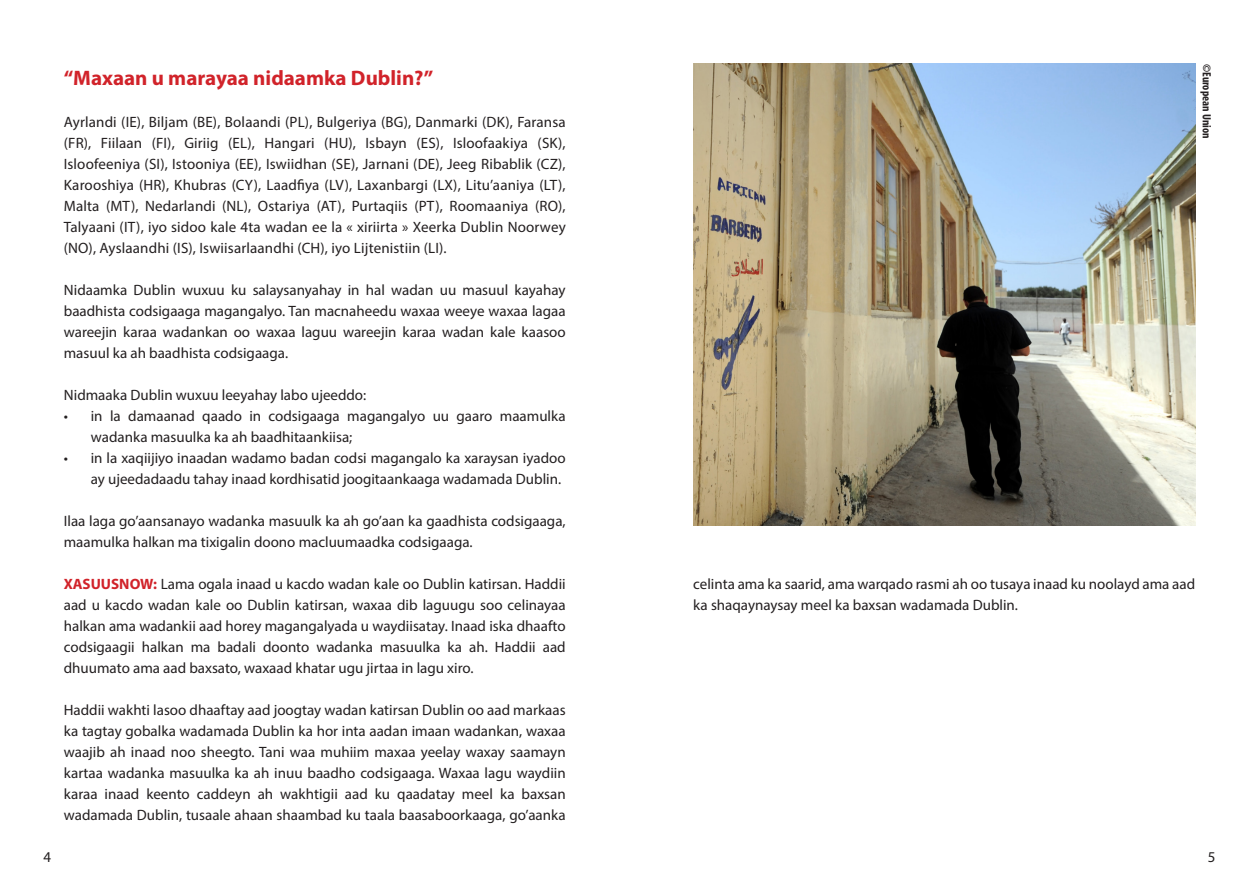
<style>
.page{position:relative;width:1259px;height:893px;background:#fff}
.page>*{position:absolute;margin:0;border:0;box-sizing:border-box;transform-origin:0 0}
.Default_question{font:700 21px "Myriad Pro";color:#d1232a}
.Default{font:15px/21px "Myriad Pro";color:#231f20;text-align:justify}
.Footnote_Text{font:700 condensed 12px "Myriad Pro";color:#231f20}
.s1{font-weight:700;color:#d1232a}
</style>
<div class="page">
<img style="left:693px;top:64px;width:502px;height:462px">
<p class="Default_question" style="left:64px;top:64px;width:371px">“Maxaan u marayaa nidaamka Dublin?”</p>
<p class="Default" style="left:64px;top:111px;width:503px">Ayrlandi (IE), Biljam (BE), Bolaandi (PL), Bulgeriya (BG), Danmarki (DK), Faransa (FR), Fiilaan (FI), Giriig (EL), Hangari (HU), Isbayn (ES), Isloofaakiya (SK), Isloofeeniya (SI), Istooniya (EE), Iswiidhan (SE), Jarnani (DE), Jeeg Ribablik (CZ), Karooshiya (HR), Khubras (CY), Laadfiya (LV), Laxanbargi (LX), Litu’aaniya (LT), Malta (MT), Nedarlandi (NL), Ostariya (AT), Purtaqiis (PT), Roomaaniya (RO), Talyaani (IT), iyo sidoo kale 4ta wadan ee la « xiriirta » Xeerka Dublin Noorwey (NO), Ayslaandhi (IS), Iswiisarlaandhi (CH), iyo Lijtenistiin (LI).</p>
<p class="Default" style="left:64px;top:279px;width:503px">Nidaamka Dublin wuxuu ku salaysanyahay in hal wadan uu masuul kayahay baadhista codsigaaga magangalyo. Tan macnaheedu waxaa weeye waxaa lagaa wareejin karaa wadankan oo waxaa laguu wareejin karaa wadan kale kaasoo masuul ka ah baadhista codsigaaga.</p>
<p class="Default" style="left:64px;top:384px;width:304px">Nidmaaka Dublin wuxuu leeyahay labo ujeeddo:</p>
<p class="Default" style="left:91px;top:405px;width:476px;text-indent:-27px">• in la damaanad qaado in codsigaaga magangalyo uu gaaro maamulka wadanka masuulka ka ah baadhitaankiisa;</p>
<p class="Default" style="left:64px;top:447px;width:503px;text-align:right">• in la xaqiijiyo inaadan wadamo badan codsi magangalo ka xaraysan iyadoo ay ujeedadaadu tahay inaad kordhisatid joogitaankaaga wadamada Dublin.</p>
<p class="Default" style="left:64px;top:510px;width:503px">Ilaa laga go’aansanayo wadanka masuulk ka ah go’aan ka gaadhista codsigaaga, maamulka halkan ma tixigalin doono macluumaadka codsigaaga.</p>
<p class="Default" style="left:64px;top:573px;width:503px"><span class="s1">XASUUSNOW:</span> Lama ogala inaad u kacdo wadan kale oo Dublin katirsan. Haddii aad u kacdo wadan kale oo Dublin katirsan, waxaa dib laguugu soo celinayaa halkan ama wadankii aad horey magangalyada u waydiisatay. Inaad iska dhaafto codsigaagii halkan ma badali doonto wadanka masuulka ka ah. Haddii aad dhuumato ama aad baxsato, waxaad khatar ugu jirtaa in lagu xiro.</p>
<p class="Default" style="left:64px;top:699px;width:503px">Haddii wakhti lasoo dhaaftay aad joogtay wadan katirsan Dublin oo aad markaas ka tagtay gobalka wadamada Dublin ka hor inta aadan imaan wadankan, waxaa waajib ah inaad noo sheegto. Tani waa muhiim maxaa yeelay waxay saamayn kartaa wadanka masuulka ka ah inuu baadho codsigaaga. Waxaa lagu waydiin karaa inaad keento caddeyn ah wakhtigii aad ku qaadatay meel ka baxsan wadamada Dublin, tusaale ahaan shaambad ku taala baasaboorkaaga, go’aanka</p>
<p class="Footnote_Text" style="left:1214px;top:64px;width:76px;rotate:90deg">©European Union</p>
<p class="Default" style="left:693px;top:573px;width:503px">celinta ama ka saarid, ama warqado rasmi ah oo tusaya inaad ku noolayd ama aad ka shaqaynaysay meel ka baxsan wadamada Dublin.</p>
<p class="Default" style="left:43px;top:846px;width:9px">4</p>
<p class="Default" style="left:1208px;top:846px;width:9px">5</p>
</div>
